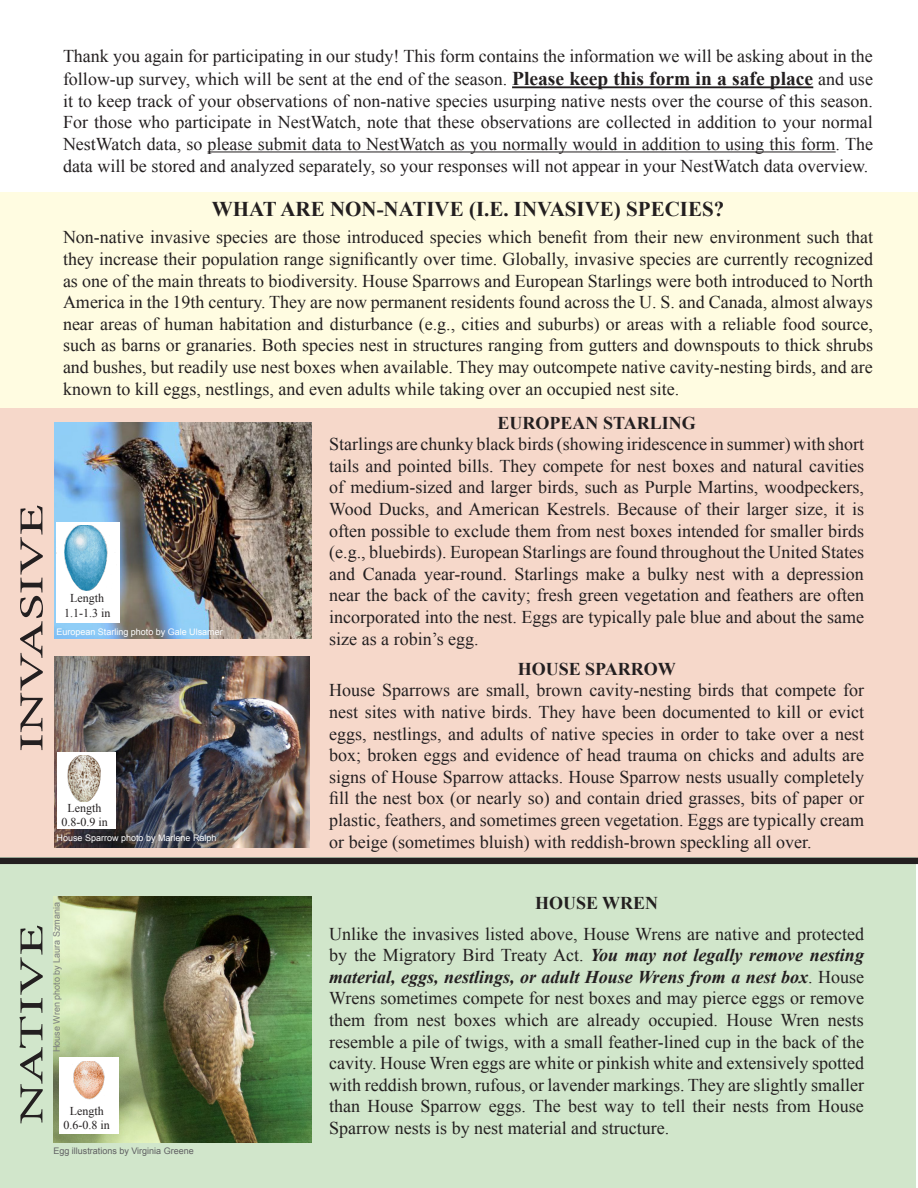
<style>
.page{position:relative;width:918px;height:1188px;background:#fff}
.page>*{position:absolute;margin:0;border:0;box-sizing:border-box;transform-origin:0 0}
.t1{font:33.75px "Minion Pro";letter-spacing:-.005em;color:#231f20;scale:1.67 1}
.t2{font:700 21px "Times New Roman";color:#231f20}
.t3{font:18px/21.6px "Times New Roman";color:#231f20;text-align:justify}
.t4{font:700 18px "Times New Roman";color:#231f20}
.t5{font:12px "Times New Roman";color:#231f20}
.t6{font:9px "Arial";color:#fff}
.t7{font:9px "Arial";color:#5f5f62}
.t8{font:9px "Arial";color:#7a7c7f}
.s1{font-weight:700;font-size:19.5px}
.s2{font-weight:700;font-style:italic}
</style>
<div class="page">
<div style="left:0;top:192px;width:918px;height:216px;background:#fffce1"></div>
<div style="left:0;top:408px;width:918px;height:453px;background:#f6d8ca"></div>
<div style="left:0;top:858px;width:916px;height:330px;background:#d1e6cb"></div>
<img style="left:54px;top:422px;width:258px;height:217px">
<div style="left:57px;top:522px;width:63px;height:100px;background:#fff"></div>
<img style="left:54px;top:657px;width:255px;height:191px">
<div style="left:57px;top:752px;width:58px;height:77px;background:#fff"></div>
<img style="left:53px;top:897px;width:258px;height:245px">
<div style="left:59px;top:1057px;width:59px;height:77px;background:#fff"></div>
<hr style="left:512px;top:86px;width:301px;height:2px;background:#231f20">
<hr style="left:208px;top:152px;width:628px;height:1px;background:#231f20">
<img style="left:64px;top:526px;width:44px;height:65px">
<img style="left:67px;top:755px;width:34px;height:47px">
<img style="left:73px;top:1061px;width:31px;height:38px">
<div style="left:0;top:858px;width:918px;height:6px;background:#231f20"></div>
<p class="t1" style="left:9px;top:752px;width:150px;rotate:-90deg">INVASIVE</p>
<p class="t3" style="left:63px;top:44px;width:811px;line-height:23.4px">Thank you again for participating in our study! This form contains the information we will be asking about in the follow-up survey, which will be sent at the end of the season. <span class="s1">Please keep this form in a safe place</span> and use</p>
<p class="t3" style="left:63px;top:90px;width:812px">it to keep track of your observations of non-native species usurping native nests over the course of this season.<br>For those who participate in NestWatch, note that these observations are collected in addition to your normal NestWatch data, so please submit data to NestWatch as you normally would in addition to using this form. The data will be stored and analyzed separately, so your responses will not appear in your NestWatch data overview.</p>
<p class="t2" style="left:212px;top:195px;width:514px">WHAT ARE NON-NATIVE (I.E. INVASIVE) SPECIES?</p>
<p class="t3" style="left:63px;top:226px;width:812px">Non-native invasive species are those introduced species which benefit from their new environment such that they increase their population range significantly over time. Globally, invasive species are currently recognized as one of the main threats to biodiversity. House Sparrows and European Starlings were both introduced to North America in the 19th century. They are now permanent residents found across the U. S. and Canada, almost always near areas of human habitation and disturbance (e.g., cities and suburbs) or areas with a reliable food source, such as barns or granaries. Both species nest in structures ranging from gutters and downspouts to thick shrubs and bushes, but readily use nest boxes when available. They may outcompete native cavity-nesting birds, and are known to kill eggs, nestlings, and even adults while taking over an occupied nest site.</p>
<p class="t4" style="left:498px;top:410px;width:200px">EUROPEAN STARLING</p>
<p class="t3" style="left:329px;top:433px;width:536px">Starlings are chunky black birds (showing iridescence in summer) with short tails and pointed bills. They compete for nest boxes and natural cavities of medium-sized and larger birds, such as Purple Martins, woodpeckers, Wood Ducks, and American Kestrels. Because of their larger size, it is often possible to exclude them from nest boxes intended for smaller birds (e.g., bluebirds). European Starlings are found throughout the United States and Canada year-round. Starlings make a bulky nest with a depression near the back of the cavity; fresh green vegetation and feathers are often incorporated into the nest. Eggs are typically pale blue and about the same size as a robin’s egg.</p>
<p class="t4" style="left:518px;top:656px;width:160px">HOUSE SPARROW</p>
<p class="t3" style="left:329px;top:679px;width:536px">House Sparrows are small, brown cavity-nesting birds that compete for nest sites with native birds. They have been documented to kill or evict eggs, nestlings, and adults of native species in order to take over a nest box; broken eggs and evidence of head trauma on chicks and adults are signs of House Sparrow attacks. House Sparrow nests usually completely fill the nest box (or nearly so) and contain dried grasses, bits of paper or plastic, feathers, and sometimes green vegetation. Eggs are typically cream or beige (sometimes bluish) with reddish-brown speckling all over.</p>
<p class="t5" style="left:70px;top:590px;width:35px">Length</p>
<p class="t5" style="left:64px;top:605px;width:48px">1.1-1.3 in</p>
<p class="t6" style="left:57px;top:626px;width:168px">European Starling photo by Gale Ulsamer</p>
<p class="t5" style="left:68px;top:800px;width:35px">Length</p>
<p class="t5" style="left:61px;top:814px;width:48px">0.8-0.9 in</p>
<p class="t6" style="left:57px;top:832px;width:162px">House Sparrow photo by Marlene Ralph</p>
<p class="t1" style="left:9px;top:1125px;width:121px;rotate:-90deg">NATIVE</p>
<p class="t8" style="left:51px;top:1052px;width:151px;rotate:-90deg">House Wren photo by Laura Szmania</p>
<p class="t5" style="left:70px;top:1103px;width:35px">Length</p>
<p class="t5" style="left:64px;top:1117px;width:48px">0.6-0.8 in</p>
<p class="t7" style="left:53px;top:1145px;width:142px">Egg illustrations by Virginia Greene</p>
<p class="t4" style="left:535px;top:891px;width:125px">HOUSE WREN</p>
<p class="t3" style="left:329px;top:923px;width:536px">Unlike the invasives listed above, House Wrens are native and protected by the Migratory Bird Treaty Act. <span class="s2">You may not legally remove nesting material, eggs, nestlings, or adult House Wrens from a nest box</span>. House Wrens sometimes compete for nest boxes and may pierce eggs or remove them from nest boxes which are already occupied. House Wren nests resemble a pile of twigs, with a small feather-lined cup in the back of the cavity. House Wren eggs are white or pinkish white and extensively spotted with reddish brown, rufous, or lavender markings. They are slightly smaller than House Sparrow eggs. The best way to tell their nests from House Sparrow nests is by nest material and structure.</p>
</div>
